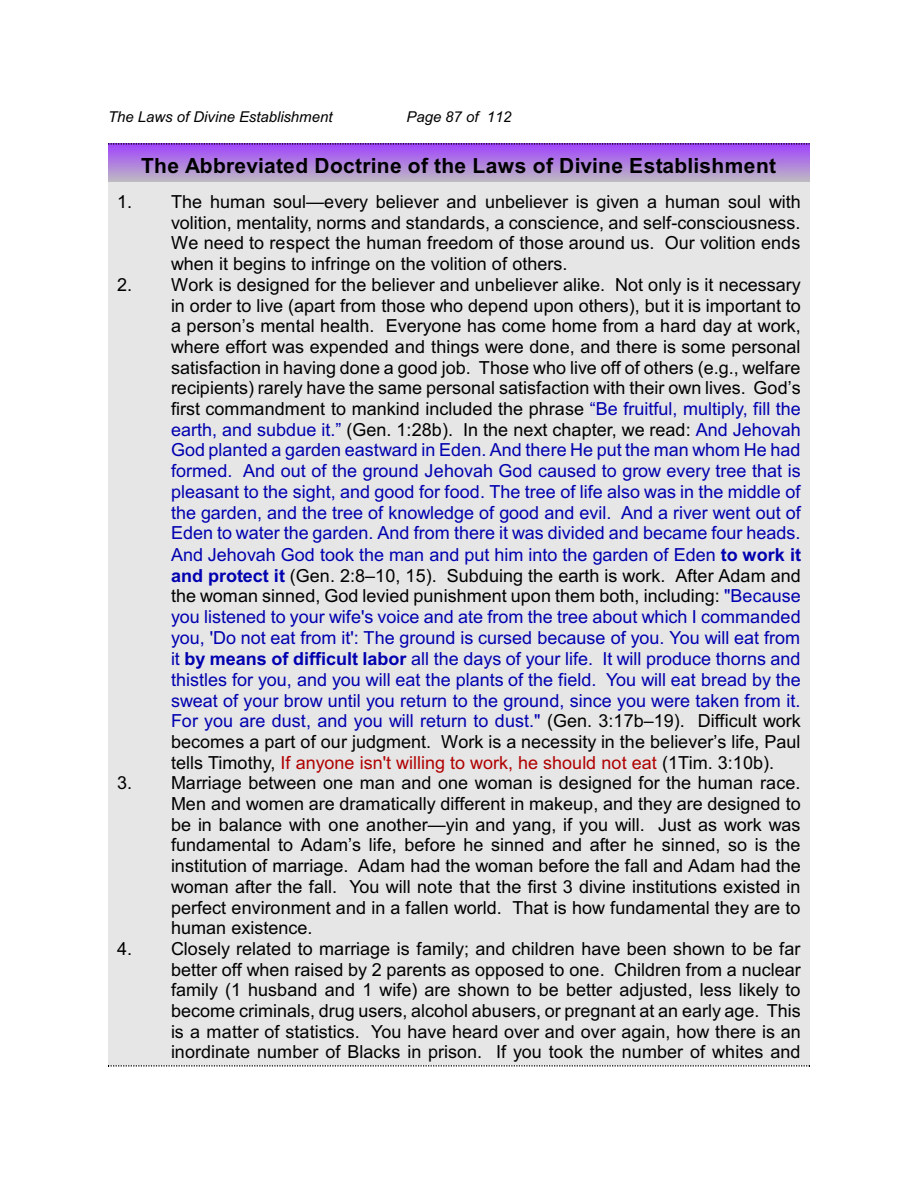
<style>
.page{position:relative;width:918px;height:1188px;background:#fff}
.page>*{position:absolute;margin:0;border:0;box-sizing:border-box;transform-origin:0 0}
.t1{font:700 21px "Arial";letter-spacing:.015em;color:#000}
.t2{font:18px/20.7px "Arial";color:#0000b0;text-align:justify}
.t3{font:18px/20.7px "Arial";color:#000;text-align:justify}
.t4{font:italic 15px "Arial";color:#000}
.s1{color:#000}
.s2{font-weight:700}
.s3{color:#b00000}
</style>
<div class="page">
<img style="left:108px;top:145px;width:702px;height:37px">
<svg style="left:108px;top:143px;width:702px;height:2px"></svg>
<svg style="left:108px;top:1065px;width:702px;height:2px"></svg>
<div style="left:108px;top:182px;width:702px;height:883px;background:#e6e6e6"></div>
<p class="t4" style="left:108px;top:111px;width:226px">The Laws of Divine Establishment</p>
<p class="t4" style="left:406px;top:111px;width:107px">Page 87 of 112</p>
<p class="t1" style="left:141px;top:158px;width:636px">The Abbreviated Doctrine of the Laws of Divine Establishment</p>
<p class="t3" style="left:171px;top:193px;width:631px;text-indent:-54px">1. The human soul—every believer and unbeliever is given a human soul with volition, mentality, norms and standards, a conscience, and self-consciousness.<br>We need to respect the human freedom of those around us. Our volition ends when it begins to infringe on the volition of others.</p>
<p class="t2" style="left:171px;top:276px;width:631px;text-indent:-54px"><span class="s1">2. Work is designed for the believer and unbeliever alike. Not only is it necessary in order to live (apart from those who depend upon others), but it is important to a person’s mental health. Everyone has come home from a hard day at work, where effort was expended and things were done, and there is some personal satisfaction in having done a good job. Those who live off of others (e.g., welfare recipients) rarely have the same personal satisfaction with their own lives. God’s first commandment to mankind included the phrase</span> “Be fruitful, multiply, fill the earth, and subdue it.” <span class="s1">(Gen. 1:28b). In the next chapter, we read:</span> And Jehovah God planted a garden eastward in Eden. And there He put the man whom He had formed. And out of the ground Jehovah God caused to grow every tree that is pleasant to the sight, and good for food. The tree of life also was in the middle of the garden, and the tree of knowledge of good and evil. And a river went out of Eden to water the garden. And from there it was divided and became four heads.<br>And Jehovah God took the man and put him into the garden of Eden <span class="s2">to work it and protect it</span> <span class="s1">(Gen. 2:8–10, 15). Subduing the earth is work. After Adam and the woman sinned, God levied punishment upon them both, including:</span> "Because you listened to your wife's voice and ate from the tree about which I commanded you, 'Do not eat from it': The ground is cursed because of you. You will eat from it <span class="s2">by means of difficult labor</span> all the days of your life. It will produce thorns and thistles for you, and you will eat the plants of the field. You will eat bread by the sweat of your brow until you return to the ground, since you were taken from it.<br>For you are dust, and you will return to dust." <span class="s1">(Gen. 3:17b–19). Difficult work becomes a part of our judgment. Work is a necessity in the believer’s life, Paul tells Timothy,</span> <span class="s3">If anyone isn't willing to work, he should not eat</span> <span class="s1">(1Tim. 3:10b).</span></p>
<p class="t3" style="left:171px;top:774px;width:631px;text-indent:-54px">3. Marriage between one man and one woman is designed for the human race.<br>Men and women are dramatically different in makeup, and they are designed to be in balance with one another—yin and yang, if you will. Just as work was fundamental to Adam’s life, before he sinned and after he sinned, so is the institution of marriage. Adam had the woman before the fall and Adam had the woman after the fall. You will note that the first 3 divine institutions existed in perfect environment and in a fallen world. That is how fundamental they are to human existence.</p>
<p class="t3" style="left:171px;top:940px;width:631px;text-indent:-54px">4. Closely related to marriage is family; and children have been shown to be far better off when raised by 2 parents as opposed to one. Children from a nuclear family (1 husband and 1 wife) are shown to be better adjusted, less likely to become criminals, drug users, alcohol abusers, or pregnant at an early age. This is a matter of statistics. You have heard over and over again, how there is an inordinate number of Blacks in prison. If you took the number of whites and</p>
</div>
